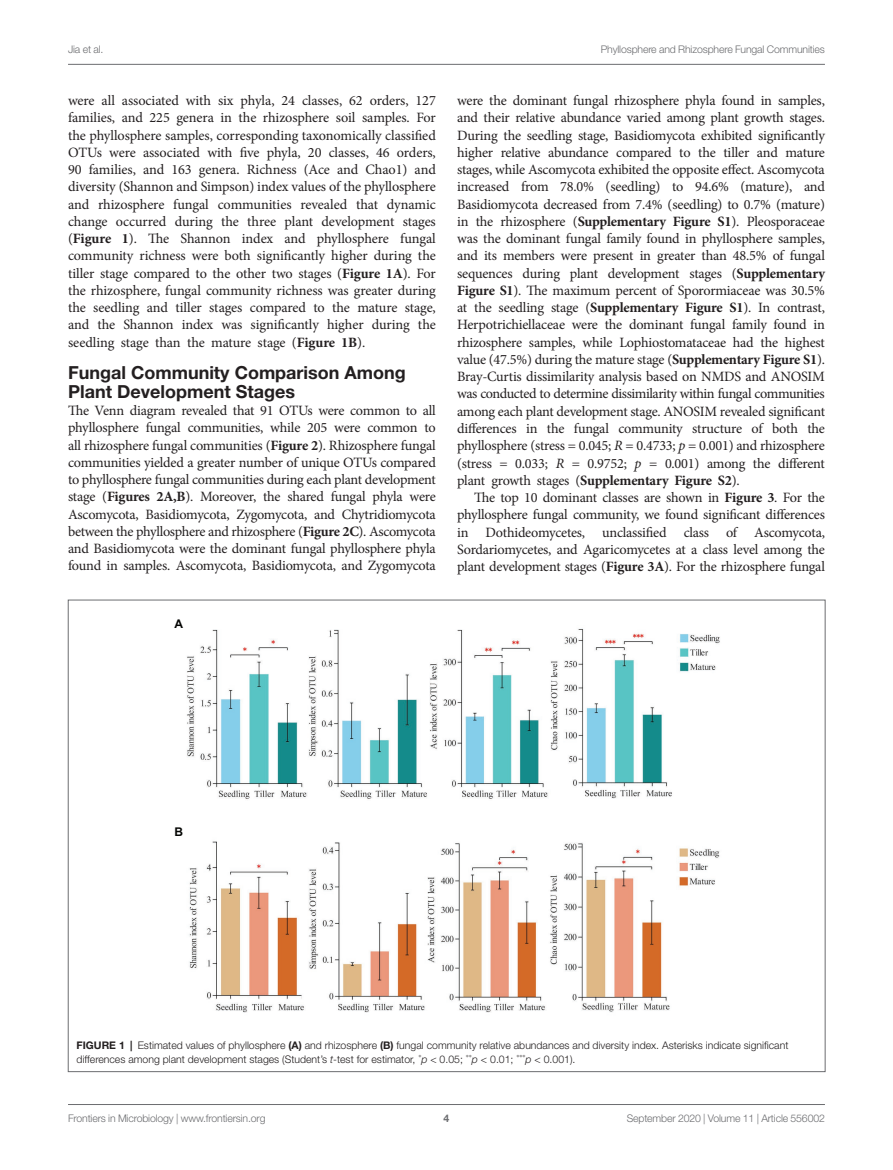
<style>
.page{position:relative;width:893px;height:1170px;background:#fff}
.page>*{position:absolute;margin:0;border:0;box-sizing:border-box;transform-origin:0 0}
.HEAD_2{font:700 18px/18.8px "Helvetica Neue LT Std";color:#231f20}
.TEXT_FLUSH{font:14.25px/17.2px "Minion Pro";letter-spacing:-.015em;color:#231f20;text-align:justify}
.TEXT{font:14.25px/17.2px "Minion Pro";letter-spacing:-.02em;color:#231f20;text-align:justify}
.t1{font:700 12px "Arial";color:#040503}
.FIG_LEG{font:300 10.5px/14.2px "Helvetica Neue LT Std";color:#231f20}
.t2{font:300 10.5px "Helvetica Neue LT Std";letter-spacing:-.015em;color:#6c6d70}
.t3{font:700 10.5px "Helvetica Neue LT Std";color:#6c6d70}
.s1{font-weight:700}
.s2{font-style:italic}
</style>
<div class="page">
<hr style="left:68px;top:64px;width:757px;height:1px;background:#6c6d70">
<hr style="left:68px;top:1104px;width:757px;height:1px;background:#6c6d70">
<img style="left:187px;top:628px;width:533px;height:385px">
<p class="t2" style="left:68px;top:42px;width:37px">Jia et al.</p>
<p class="t2" style="left:601px;top:42px;width:226px">Phyllosphere and Rhizosphere Fungal Communities</p>
<p class="TEXT_FLUSH" style="left:68px;top:92px;width:369px">were all associated with six phyla, 24 classes, 62 orders, 127 families, and 225 genera in the rhizosphere soil samples. For the phyllosphere samples, corresponding taxonomically classified OTUs were associated with five phyla, 20 classes, 46 orders, 90 families, and 163 genera. Richness (Ace and Chao1) and diversity (Shannon and Simpson) index values of the phyllosphere and rhizosphere fungal communities revealed that dynamic change occurred during the three plant development stages (<span class="s1">Figure 1</span>). The Shannon index and phyllosphere fungal community richness were both significantly higher during the tiller stage compared to the other two stages (<span class="s1">Figure 1A</span>). For the rhizosphere, fungal community richness was greater during the seedling and tiller stages compared to the mature stage, and the Shannon index was significantly higher during the seedling stage than the mature stage (<span class="s1">Figure 1B</span>).</p>
<p class="HEAD_2" style="left:68px;top:363px;width:339px">Fungal Community Comparison Among<br>Plant Development Stages</p>
<p class="TEXT_FLUSH" style="left:68px;top:402px;width:369px">The Venn diagram revealed that 91 OTUs were common to all phyllosphere fungal communities, while 205 were common to all rhizosphere fungal communities (<span class="s1">Figure 2</span>). Rhizosphere fungal communities yielded a greater number of unique OTUs compared to phyllosphere fungal communities during each plant development stage (<span class="s1">Figures 2A,B</span>). Moreover, the shared fungal phyla were Ascomycota, Basidiomycota, Zygomycota, and Chytridiomycota between the phyllosphere and rhizosphere (<span class="s1">Figure 2C</span>). Ascomycota and Basidiomycota were the dominant fungal phyllosphere phyla found in samples. Ascomycota, Basidiomycota, and Zygomycota</p>
<p class="t1" style="left:175px;top:614px;width:10px">A</p>
<p class="TEXT_FLUSH" style="left:457px;top:92px;width:369px">were the dominant fungal rhizosphere phyla found in samples, and their relative abundance varied among plant growth stages.<br>During the seedling stage, Basidiomycota exhibited significantly higher relative abundance compared to the tiller and mature stages, while Ascomycota exhibited the opposite effect. Ascomycota increased from 78.0% (seedling) to 94.6% (mature), and Basidiomycota decreased from 7.4% (seedling) to 0.7% (mature) in the rhizosphere (<span class="s1">Supplementary Figure S1</span>). Pleosporaceae was the dominant fungal family found in phyllosphere samples, and its members were present in greater than 48.5% of fungal sequences during plant development stages (<span class="s1">Supplementary Figure S1</span>). The maximum percent of Sporormiaceae was 30.5% at the seedling stage (<span class="s1">Supplementary Figure S1</span>). In contrast, Herpotrichiellaceae were the dominant fungal family found in rhizosphere samples, while Lophiostomataceae had the highest value (47.5%) during the mature stage (<span class="s1">Supplementary Figure S1</span>).<br>Bray-Curtis dissimilarity analysis based on NMDS and ANOSIM was conducted to determine dissimilarity within fungal communities among each plant development stage. ANOSIM revealed significant differences in the fungal community structure of both the phyllosphere (stress = 0.045; <span class="s2">R</span> = 0.4733; <span class="s2">p</span> = 0.001) and rhizosphere (stress = 0.033; <span class="s2">R</span> = 0.9752; <span class="s2">p</span> = 0.001) among the different plant growth stages (<span class="s1">Supplementary Figure S2</span>).</p>
<p class="TEXT" style="left:457px;top:489px;width:369px;text-indent:17px">The top 10 dominant classes are shown in <span class="s1">Figure 3</span>. For the phyllosphere fungal community, we found significant differences in Dothideomycetes, unclassified class of Ascomycota, Sordariomycetes, and Agaricomycetes at a class level among the plant development stages (<span class="s1">Figure 3A</span>). For the rhizosphere fungal</p>
<p class="t1" style="left:175px;top:823px;width:10px">B</p>
<p class="FIG_LEG" style="left:77px;top:1037px;width:713px"><span class="s1">FIGURE 1 |</span> Estimated values of phyllosphere <span class="s1">(A)</span> and rhizosphere <span class="s1">(B)</span> fungal community relative abundances and diversity index. Asterisks indicate significant differences among plant development stages (Student’s <span class="s2">t</span>-test for estimator, <sup>*</sup><span class="s2">p</span> &lt; 0.05; <sup>**</sup><span class="s2">p</span> &lt; 0.01; <sup>***</sup><span class="s2">p</span> &lt; 0.001).</p>
<p class="t2" style="left:68px;top:1111px;width:199px">Frontiers in Microbiology | www.frontiersin.org</p>
<p class="t3" style="left:444px;top:1111px;width:7px">4</p>
<p class="t2" style="left:627px;top:1111px;width:200px">September 2020 | Volume 11 | Article 556002</p>
</div>
